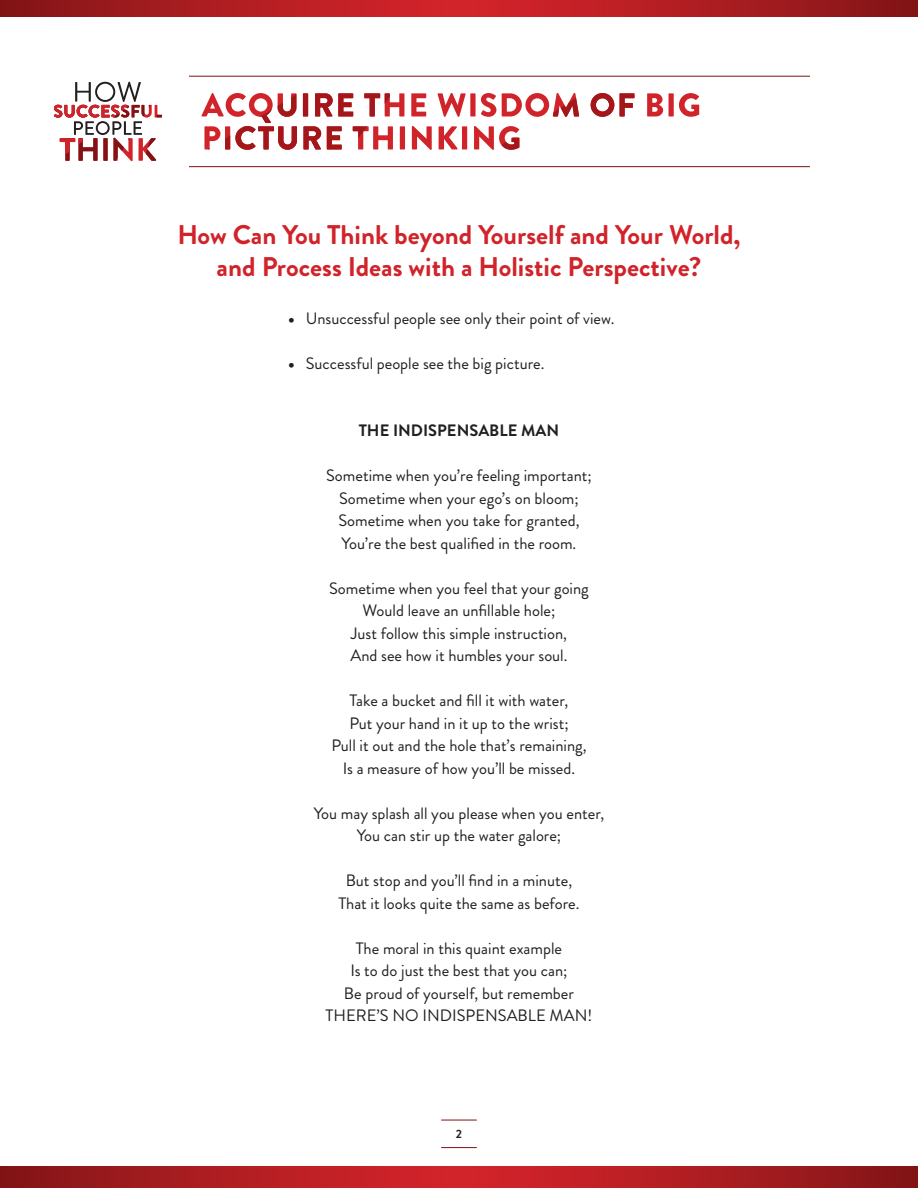
<style>
.page{position:relative;width:918px;height:1188px;background:#fff}
.page>*{position:absolute;margin:0;border:0;box-sizing:border-box;transform-origin:0 0}
.t1{font:700 27px/32.4px "Brandon Grotesque";color:#d1232a;text-align:center}
.t2{font:16.5px "Brandon Grotesque";color:#231f20}
.t3{font:700 16.5px "Brandon Grotesque";color:#231f20}
.t4{font:700 12px "Brandon Grotesque";color:#231f20}
.s1{font-weight:900}
</style>
<div class="page">
<hr style="left:441px;top:1120px;width:36px;height:1px;background:#7f1315">
<hr style="left:441px;top:1147px;width:36px;height:1px;background:#7f1315">
<svg style="left:0;top:1166px;width:918px;height:22px;background:#ae1d21"></svg>
<svg style="left:0;top:0;width:918px;height:17px;background:#ae1d21"></svg>
<svg style="left:201px;top:93px;width:498px;height:57px"></svg>
<svg style="left:54px;top:82px;width:108px;height:79px"></svg>
<hr style="left:189px;top:76px;width:621px;height:1px;background:#7f1315">
<hr style="left:189px;top:166px;width:621px;height:1px;background:#7f1315">
<p class="t1" style="left:177px;top:219px;width:565px">How Can You Think beyond Yourself and Your World, and Process Ideas with a Holistic Perspective?</p>
<p class="t2" style="left:288px;top:307px;width:328px"><span class="s1">•</span> Unsuccessful people see only their point of view.</p>
<p class="t2" style="left:288px;top:352px;width:258px"><span class="s1">•</span> Successful people see the big picture.</p>
<p class="t3" style="left:359px;top:419px;width:202px">THE INDISPENSABLE MAN</p>
<p class="t2" style="left:326px;top:464px;width:267px">Sometime when you’re feeling important;</p>
<p class="t2" style="left:339px;top:487px;width:241px">Sometime when your ego’s on bloom;</p>
<p class="t2" style="left:338px;top:509px;width:243px">Sometime when you take for granted,</p>
<p class="t2" style="left:342px;top:532px;width:236px">You’re the best qualified in the room.</p>
<p class="t2" style="left:329px;top:577px;width:261px">Sometime when you feel that your going</p>
<p class="t2" style="left:363px;top:599px;width:194px">Would leave an unfillable hole;</p>
<p class="t2" style="left:351px;top:622px;width:218px">Just follow this simple instruction,</p>
<p class="t2" style="left:350px;top:644px;width:219px">And see how it humbles your soul.</p>
<p class="t2" style="left:350px;top:689px;width:220px">Take a bucket and fill it with water,</p>
<p class="t2" style="left:349px;top:712px;width:221px">Put your hand in it up to the wrist;</p>
<p class="t2" style="left:331px;top:734px;width:257px">Pull it out and the hole that’s remaining,</p>
<p class="t2" style="left:343px;top:757px;width:234px">Is a measure of how you’ll be missed.</p>
<p class="t2" style="left:314px;top:802px;width:292px">You may splash all you please when you enter,</p>
<p class="t2" style="left:357px;top:824px;width:206px">You can stir up the water galore;</p>
<p class="t2" style="left:346px;top:869px;width:228px">But stop and you’ll find in a minute,</p>
<p class="t2" style="left:338px;top:892px;width:243px">That it looks quite the same as before.</p>
<p class="t2" style="left:356px;top:937px;width:208px">The moral in this quaint example</p>
<p class="t2" style="left:350px;top:959px;width:219px">Is to do just the best that you can;</p>
<p class="t2" style="left:344px;top:982px;width:232px">Be proud of yourself, but remember</p>
<p class="t2" style="left:326px;top:1004px;width:268px">THERE’S NO INDISPENSABLE MAN!</p>
<p class="t4" style="left:456px;top:1125px;width:8px">2</p>
</div>
